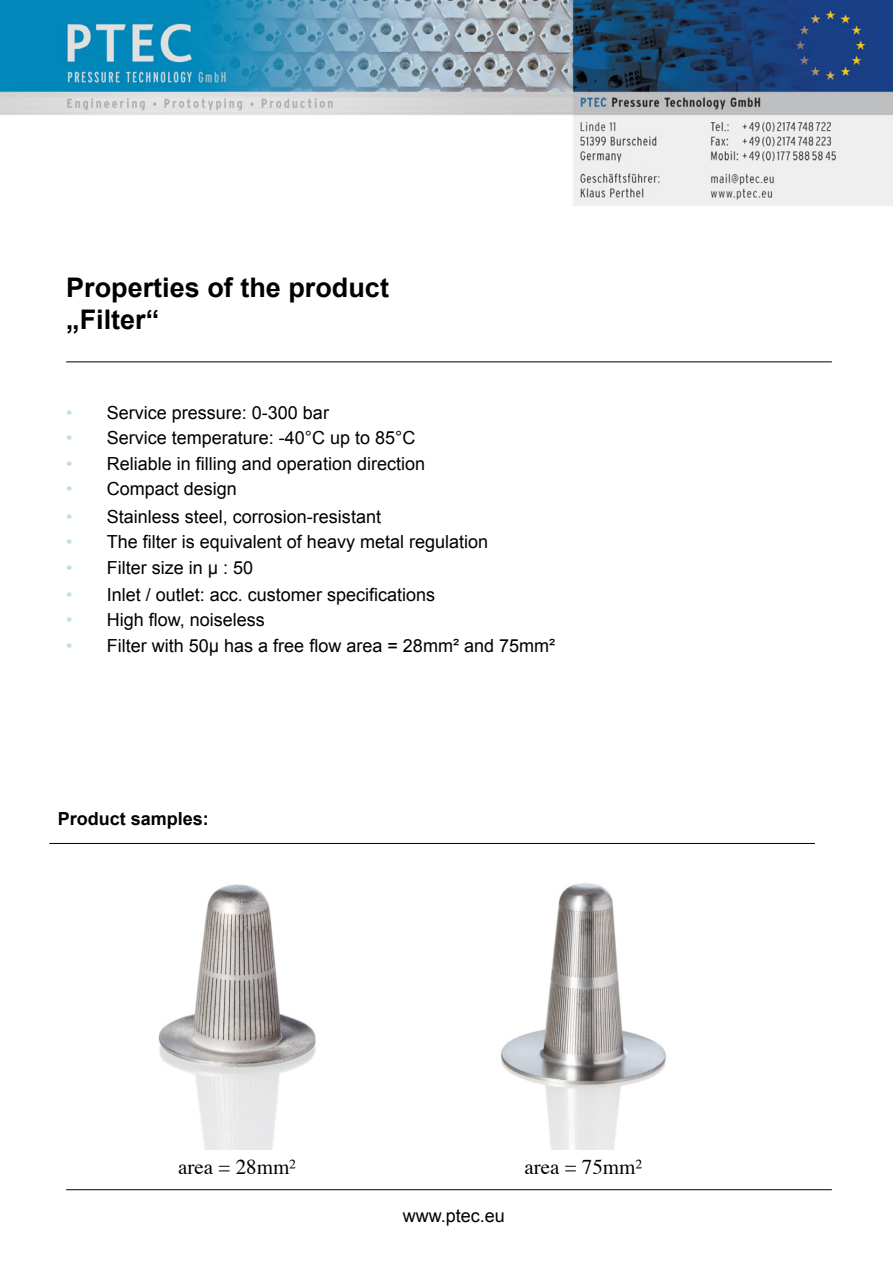
<style>
.page{position:relative;width:893px;height:1263px;background:#fff}
.page>*{position:absolute;margin:0;border:0;box-sizing:border-box;transform-origin:0 0}
.t1{font:700 27px/31.5px "Arial";color:#000}
.t2{font:21px "Times";color:#000}
.t3{font:18px "Arial";color:#000}
.t4{font:700 18px "Arial";color:#000}
.s1{color:#bbe0e3}
</style>
<div class="page">
<img style="left:0;top:0;width:893px;height:206px">
<hr style="left:49px;top:843px;width:766px;height:1px;background:#000">
<hr style="left:66px;top:362px;width:766px;height:1px;background:#000">
<hr style="left:66px;top:1189px;width:766px;height:1px;background:#000">
<img style="left:158px;top:884px;width:158px;height:265px">
<img style="left:501px;top:883px;width:165px;height:267px">
<p class="t1" style="left:66px;top:273px;width:324px">Properties of the product „Filter“</p>
<p class="t3" style="left:66px;top:401px;width:264px"><span class="s1">•</span> Service pressure: 0-300 bar</p>
<p class="t3" style="left:66px;top:426px;width:351px"><span class="s1">•</span> Service temperature: -40°C up to 85°C</p>
<p class="t3" style="left:66px;top:452px;width:360px"><span class="s1">•</span> Reliable in filling and operation direction</p>
<p class="t3" style="left:66px;top:477px;width:172px"><span class="s1">•</span> Compact design</p>
<p class="t3" style="left:66px;top:504px;width:316px"><span class="s1">•</span> Stainless steel, corrosion-resistant</p>
<p class="t3" style="left:66px;top:530px;width:424px"><span class="s1">•</span> The filter is equivalent of heavy metal regulation</p>
<p class="t3" style="left:66px;top:555px;width:189px"><span class="s1">•</span> Filter size in µ : 50</p>
<p class="t3" style="left:66px;top:582px;width:370px"><span class="s1">•</span> Inlet / outlet: acc. customer specifications</p>
<p class="t3" style="left:66px;top:608px;width:200px"><span class="s1">•</span> High flow, noiseless</p>
<p class="t3" style="left:66px;top:633px;width:490px"><span class="s1">•</span> Filter with 50µ has a free flow area = 28mm² and 75mm²</p>
<p class="t4" style="left:58px;top:806px;width:153px">Product samples:</p>
<p class="t2" style="left:178px;top:1147px;width:119px">area = 28mm²</p>
<p class="t2" style="left:525px;top:1147px;width:119px">area = 75mm²</p>
<p class="t3" style="left:403px;top:1203px;width:104px">www.ptec.eu</p>
</div>
